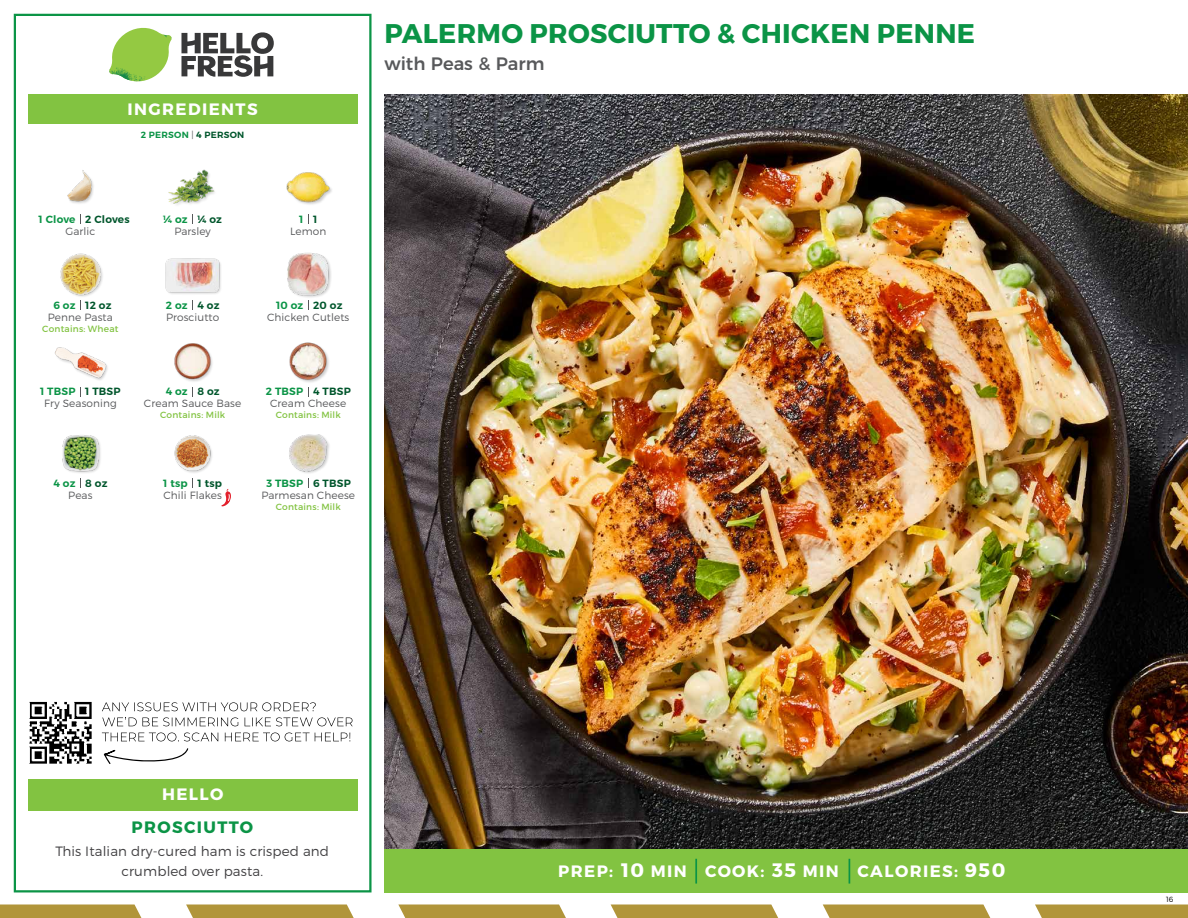
<style>
.page{position:relative;width:1188px;height:918px;background:#fff}
.page>*{position:absolute;margin:0;border:0;box-sizing:border-box;transform-origin:0 0}
.t1{font:700 27px "Montserrat";letter-spacing:.01em;color:#0b9446}
.t2{font:700 19.5px "Montserrat";color:#fff}
.t3{font:500 18px "Montserrat";color:#58595b}
.t4{font:700 16.5px "Montserrat";letter-spacing:.085em;color:#fff}
.t5{font:700 16.5px "Montserrat";letter-spacing:.085em;color:#0b9446}
.t6{font:300 13.5px/19.5px "Montserrat";letter-spacing:.01em;color:#414042;text-align:center}
.t7{font:300 10.5px "Montserrat";letter-spacing:.01em;color:#58595b}
.t8{font:600 10.5px "Montserrat";letter-spacing:.02em;color:#00562c}
.t9{font:600 10.5px "Montserrat";letter-spacing:.02em;color:#0b9446}
.t10{font:9px "Montserrat";letter-spacing:.02em;color:#82c341}
.t11{font:600 9px "Montserrat";letter-spacing:.03em;color:#0b9446}
.t12{font:300 7.5px "Montserrat";color:#000}
.s1{font-weight:300;color:#58595b}
.s2{color:#00562c}
.s3{font-size:19.5px}
</style>
<div class="page">
<svg style="left:0;top:904px;width:141px;height:14px"></svg>
<svg style="left:186px;top:904px;width:168px;height:14px"></svg>
<svg style="left:398px;top:904px;width:168px;height:14px"></svg>
<svg style="left:611px;top:904px;width:167px;height:14px"></svg>
<svg style="left:823px;top:904px;width:167px;height:14px"></svg>
<svg style="left:1035px;top:904px;width:153px;height:14px"></svg>
<div style="left:384px;top:849px;width:804px;height:43px;background:#82c341"></div>
<svg style="left:181px;top:32px;width:93px;height:45px"></svg>
<svg style="left:114px;top:28px;width:55px;height:36px"></svg>
<img style="left:143px;top:28px;width:29px;height:24px">
<img style="left:112px;top:48px;width:54px;height:10px">
<img style="left:109px;top:52px;width:55px;height:30px">
<img style="left:142px;top:58px;width:24px;height:23px">
<div style="left:28px;top:94px;width:330px;height:30px;background:#82c341"></div>
<div style="left:14px;top:14px;width:358px;height:878px;border:2px solid #0b9446"></div>
<div style="left:28px;top:779px;width:330px;height:32px;background:#82c341"></div>
<img style="left:165px;top:258px;width:56px;height:36px">
<div style="left:287px;top:253px;width:46px;height:46px;background:#000;opacity:.2"></div>
<img style="left:287px;top:253px;width:46px;height:43px">
<img style="left:168px;top:169px;width:47px;height:36px">
<img style="left:286px;top:172px;width:46px;height:33px">
<div style="left:61px;top:254px;width:43px;height:44px;background:#000;opacity:.2"></div>
<img style="left:60px;top:253px;width:44px;height:43px">
<img style="left:67px;top:170px;width:27px;height:34px">
<img style="left:174px;top:343px;width:39px;height:39px">
<img style="left:289px;top:342px;width:40px;height:41px">
<img style="left:55px;top:347px;width:53px;height:33px">
<img style="left:174px;top:435px;width:38px;height:38px">
<img style="left:289px;top:434px;width:41px;height:39px">
<img style="left:62px;top:435px;width:39px;height:38px">
<hr style="left:695px;top:859px;width:2px;height:25px;background:#0b9446">
<svg style="left:849px;top:859px;width:1px;height:25px"></svg>
<svg style="left:221px;top:489px;width:10px;height:17px"></svg>
<img style="left:29px;top:701px;width:63px;height:63px">
<svg style="left:104px;top:748px;width:84px;height:16px"></svg>
<svg style="left:102px;top:733px;width:248px;height:8px"></svg>
<svg style="left:102px;top:717px;width:251px;height:9px"></svg>
<svg style="left:102px;top:702px;width:214px;height:9px"></svg>
<img style="left:384px;top:94px;width:804px;height:755px">
<h3 class="t4" style="left:128px;top:99px;width:132px">INGREDIENTS</h3>
<p class="t11" style="left:141px;top:129px;width:105px">2 PERSON <span class="s1">|</span> <span class="s2">4 PERSON</span></p>
<h1 class="t1" style="left:385px;top:17px;width:592px">PALERMO PROSCIUTTO &amp; CHICKEN PENNE</h1>
<h3 class="t3" style="left:384px;top:49px;width:162px">with Peas &amp; Parm</h3>
<p class="t9" style="left:39px;top:212px;width:38px">1 Clove</p>
<p class="t8" style="left:85px;top:212px;width:46px">2 Cloves</p>
<p class="t8" style="left:198px;top:212px;width:26px">¼ oz</p>
<p class="t8" style="left:313px;top:212px;width:6px">1</p>
<p class="t9" style="left:163px;top:212px;width:26px">¼ oz</p>
<p class="t9" style="left:299px;top:212px;width:6px">1</p>
<p class="t7" style="left:65px;top:224px;width:32px">Garlic</p>
<p class="t7" style="left:174px;top:224px;width:38px">Parsley</p>
<p class="t7" style="left:290px;top:224px;width:38px">Lemon</p>
<p class="t9" style="left:53px;top:299px;width:24px">6 oz</p>
<p class="t8" style="left:85px;top:299px;width:28px">12 oz</p>
<p class="t8" style="left:198px;top:299px;width:24px">4 oz</p>
<p class="t8" style="left:313px;top:299px;width:31px">20 oz</p>
<p class="t9" style="left:166px;top:299px;width:23px">2 oz</p>
<p class="t9" style="left:276px;top:299px;width:29px">10 oz</p>
<p class="t7" style="left:48px;top:311px;width:67px">Penne Pasta</p>
<p class="t10" style="left:42px;top:323px;width:78px">Contains: Wheat</p>
<p class="t7" style="left:166px;top:311px;width:55px">Prosciutto</p>
<p class="t7" style="left:267px;top:311px;width:84px">Chicken Cutlets</p>
<p class="t9" style="left:40px;top:385px;width:37px">1 TBSP</p>
<p class="t8" style="left:85px;top:385px;width:37px">1 TBSP</p>
<p class="t8" style="left:198px;top:385px;width:24px">8 oz</p>
<p class="t8" style="left:313px;top:385px;width:39px">4 TBSP</p>
<p class="t9" style="left:166px;top:385px;width:24px">4 oz</p>
<p class="t9" style="left:266px;top:385px;width:39px">2 TBSP</p>
<p class="t7" style="left:44px;top:397px;width:74px">Fry Seasoning</p>
<p class="t7" style="left:144px;top:397px;width:99px">Cream Sauce Base</p>
<p class="t10" style="left:160px;top:410px;width:67px">Contains: Milk</p>
<p class="t7" style="left:270px;top:397px;width:78px">Cream Cheese</p>
<p class="t10" style="left:276px;top:410px;width:67px">Contains: Milk</p>
<p class="t9" style="left:53px;top:477px;width:24px">4 oz</p>
<p class="t8" style="left:85px;top:477px;width:24px">8 oz</p>
<p class="t8" style="left:198px;top:477px;width:26px">1 tsp</p>
<p class="t8" style="left:313px;top:477px;width:39px">6 TBSP</p>
<p class="t9" style="left:163px;top:477px;width:26px">1 tsp</p>
<p class="t9" style="left:266px;top:477px;width:38px">3 TBSP</p>
<p class="t7" style="left:68px;top:489px;width:26px">Peas</p>
<p class="t7" style="left:163px;top:489px;width:60px">Chili Flakes</p>
<p class="t7" style="left:261px;top:489px;width:95px">Parmesan Cheese</p>
<p class="t10" style="left:276px;top:501px;width:67px">Contains: Milk</p>
<h3 class="t4" style="left:162px;top:784px;width:63px">HELLO</h3>
<h3 class="t5" style="left:131px;top:817px;width:123px">PROSCIUTTO</h3>
<p class="t6" style="left:56px;top:841px;width:275px">This Italian dry-cured ham is crisped and crumbled over pasta.</p>
<h3 class="t4" style="left:621px;top:861px;width:67px"><span class="s3">10</span> MIN</h3>
<h3 class="t4" style="left:772px;top:861px;width:68px"><span class="s3">35</span> MIN</h3>
<h2 class="t2" style="left:965px;top:858px;width:42px">950</h2>
<h3 class="t4" style="left:558px;top:861px;width:56px">PREP:</h3>
<h3 class="t4" style="left:705px;top:861px;width:61px">COOK:</h3>
<h3 class="t4" style="left:858px;top:861px;width:102px">CALORIES:</h3>
<p class="t12" style="left:1166px;top:895px;width:9px">16</p>
</div>
